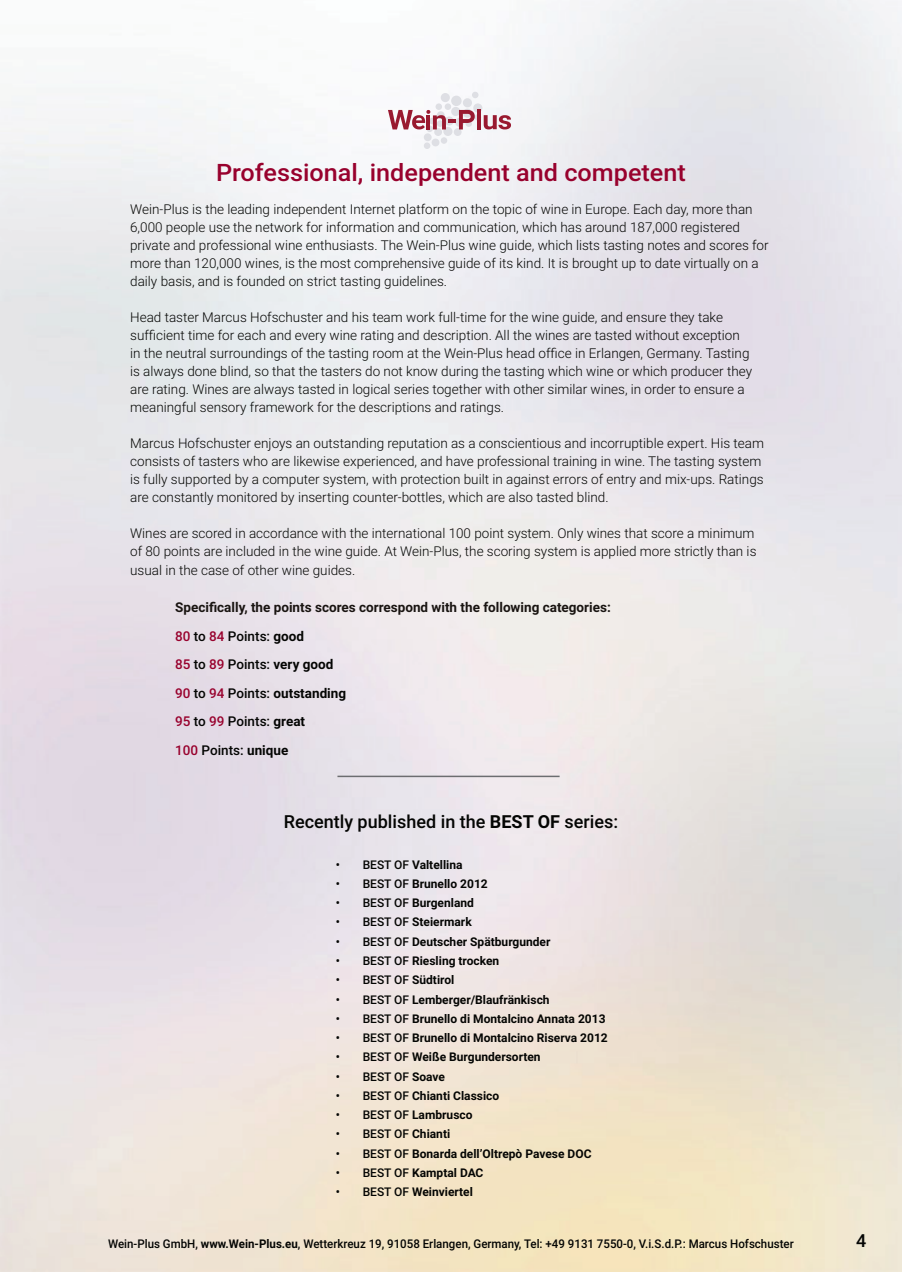
<style>
.page{position:relative;width:902px;height:1272px;background:#fff}
.page>*{position:absolute;margin:0;border:0;box-sizing:border-box;transform-origin:0 0}
.t1{font:500 24px "Roboto";color:#98012d;scale:1.05 1}
.t2{font:500 18px "Roboto";color:#040503}
.t3{font:300 13.5px/18px "Roboto";color:#040503}
.t4{font:700 13.5px/28.5px "Roboto";color:#191411}
.t5{font:700 12px "Roboto";color:#040503}
.t6{font:500 12px "Roboto";color:#040503;scale:.96 1}
.t7{font:500 12px "Roboto";color:#040503}
.s1{font-weight:500;color:#98012d}
.s2{font-weight:500;color:#040503}
.s3{color:#040503}
.s4{font-weight:700}
.s5{font-weight:500}
</style>
<div class="page">
<img style="left:0;top:0;width:901px;height:1271px">
<hr style="left:337px;top:775px;width:222px;height:2px;background:#6c6d70">
<div style="left:440px;top:93px;width:10px;height:9px;background:#dedfe4;border-radius:50%"></div>
<div style="left:451px;top:107px;width:9px;height:9px;background:#dedfe4;border-radius:50%"></div>
<div style="left:463px;top:109px;width:9px;height:9px;background:#ddd8de;border-radius:50%"></div>
<div style="left:424px;top:142px;width:6px;height:7px;background:#dedfe4;border-radius:50%"></div>
<div style="left:424px;top:133px;width:7px;height:8px;background:#dedfe4;border-radius:50%"></div>
<div style="left:463px;top:98px;width:9px;height:9px;background:#dedfe4;border-radius:50%"></div>
<div style="left:431px;top:139px;width:8px;height:7px;background:#dedfe4;border-radius:50%"></div>
<div style="left:451px;top:96px;width:10px;height:10px;background:#dedfe4;border-radius:50%"></div>
<div style="left:443px;top:127px;width:9px;height:9px;background:#dedfe4;border-radius:50%"></div>
<svg style="left:426px;top:126px;width:7px;height:6px"></svg>
<div style="left:434px;top:128px;width:8px;height:8px;background:#dedfe4;border-radius:50%"></div>
<div style="left:473px;top:103px;width:9px;height:9px;background:#dedfe4;border-radius:50%"></div>
<svg style="left:472px;top:92px;width:6px;height:6px"></svg>
<div style="left:474px;top:114px;width:7px;height:7px;background:#dedfe4;border-radius:50%"></div>
<div style="left:453px;top:128px;width:8px;height:8px;background:#dedfe4;border-radius:50%"></div>
<div style="left:444px;top:103px;width:7px;height:7px;background:#dedfe4;border-radius:50%"></div>
<div style="left:440px;top:137px;width:7px;height:7px;background:#dedfe4;border-radius:50%"></div>
<div style="left:435px;top:103px;width:7px;height:7px;background:#dedfe4;border-radius:50%"></div>
<hr style="left:477px;top:109px;width:4px;height:20px;background:#991a30">
<svg style="left:483px;top:115px;width:28px;height:14px"></svg>
<svg style="left:388px;top:110px;width:86px;height:19px"></svg>
<h1 class="t1" style="left:216px;top:156px;width:449px">Professional, independent and competent</h1>
<p class="t3" style="left:130px;top:200px;width:640px">Wein-Plus is the leading independent Internet platform on the topic of wine in Europe. Each day, more than 6,000 people use the network for information and communication, which has around 187,000 registered private and professional wine enthusiasts. The Wein-Plus wine guide, which lists tasting notes and scores for more than 120,000 wines, is the most comprehensive guide of its kind. It is brought up to date virtually on a daily basis, and is founded on strict tasting guidelines.</p>
<p class="t3" style="left:130px;top:308px;width:623px">Head taster Marcus Hofschuster and his team work full-time for the wine guide, and ensure they take sufficient time for each and every wine rating and description. All the wines are tasted without exception in the neutral surroundings of the tasting room at the Wein-Plus head office in Erlangen, Germany. Tasting is always done blind, so that the tasters do not know during the tasting which wine or which producer they are rating. Wines are always tasted in logical series together with other similar wines, in order to ensure a meaningful sensory framework for the descriptions and ratings.</p>
<p class="t3" style="left:130px;top:434px;width:635px">Marcus Hofschuster enjoys an outstanding reputation as a conscientious and incorruptible expert. His team consists of tasters who are likewise experienced, and have professional training in wine. The tasting system is fully supported by a computer system, with protection built in against errors of entry and mix-ups. Ratings are constantly monitored by inserting counter-bottles, which are also tasted blind.</p>
<p class="t3" style="left:130px;top:524px;width:627px">Wines are scored in accordance with the international 100 point system. Only wines that score a minimum of 80 points are included in the wine guide. At Wein-Plus, the scoring system is applied more strictly than is usual in the case of other wine guides.</p>
<p class="t4" style="left:175px;top:592px;width:437px">Specifically, the points scores correspond with the following categories:<br><span class="s1">80</span> <span class="s2">to</span> <span class="s1">84</span> <span class="s2">Points:</span> <span class="s3">good<br></span><span class="s1">85</span> <span class="s2">to</span> <span class="s1">89</span> <span class="s2">Points:</span> <span class="s3">very good<br></span><span class="s1">90</span> <span class="s2">to</span> <span class="s1">94</span> <span class="s2">Points:</span> <span class="s3">outstanding<br></span><span class="s1">95</span> <span class="s2">to</span> <span class="s1">99</span> <span class="s2">Points:</span> <span class="s3">great<br></span><span class="s1">100</span> <span class="s2">Points:</span> <span class="s3">unique</span></p>
<h2 class="t2" style="left:284px;top:808px;width:336px">Recently published in the <span class="s4">BEST OF</span> series:</h2>
<p class="t5" style="left:335px;top:856px;width:128px"><span class="s5">• BEST OF</span> Valtellina</p>
<p class="t5" style="left:335px;top:875px;width:154px"><span class="s5">• BEST OF</span> Brunello 2012</p>
<p class="t5" style="left:335px;top:894px;width:140px"><span class="s5">• BEST OF</span> Burgenland</p>
<p class="t5" style="left:335px;top:913px;width:137px"><span class="s5">• BEST OF</span> Steiermark</p>
<p class="t5" style="left:335px;top:933px;width:216px"><span class="s5">• BEST OF</span> Deutscher Spätburgunder</p>
<p class="t5" style="left:335px;top:952px;width:165px"><span class="s5">• BEST OF</span> Riesling trocken</p>
<p class="t5" style="left:335px;top:971px;width:120px"><span class="s5">• BEST OF</span> Südtirol</p>
<p class="t5" style="left:335px;top:990px;width:215px"><span class="s5">• BEST OF</span> Lemberger/Blaufränkisch</p>
<p class="t5" style="left:335px;top:1010px;width:271px"><span class="s5">• BEST OF</span> Brunello di Montalcino Annata 2013</p>
<p class="t5" style="left:335px;top:1029px;width:273px"><span class="s5">• BEST OF</span> Brunello di Montalcino Riserva 2012</p>
<p class="t5" style="left:335px;top:1048px;width:206px"><span class="s5">• BEST OF</span> Weiße Burgundersorten</p>
<p class="t7" style="left:335px;top:1067px;width:111px">• BEST OF <span class="s4">Soave</span></p>
<p class="t5" style="left:335px;top:1087px;width:165px"><span class="s5">• BEST OF</span> Chianti Classico</p>
<p class="t5" style="left:335px;top:1106px;width:138px"><span class="s5">• BEST OF</span> Lambrusco</p>
<p class="t7" style="left:335px;top:1125px;width:116px">• BEST OF <span class="s4">Chianti</span></p>
<p class="t5" style="left:335px;top:1144px;width:257px"><span class="s5">• BEST OF</span> Bonarda dell’Oltrepò Pavese DOC</p>
<p class="t5" style="left:335px;top:1164px;width:149px"><span class="s5">• BEST OF</span> Kamptal DAC</p>
<p class="t5" style="left:335px;top:1183px;width:139px"><span class="s5">• BEST OF</span> Weinviertel</p>
<p class="t6" style="left:108px;top:1235px;width:715px">Wein-Plus GmbH, <span class="s4">www.Wein-Plus.eu</span>, Wetterkreuz 19, 91058 Erlangen, Germany, Tel: +49 9131 7550-0, V.i.S.d.P.: Marcus Hofschuster</p>
<h2 class="t2" style="left:856px;top:1227px;width:12px">4</h2>
</div>
